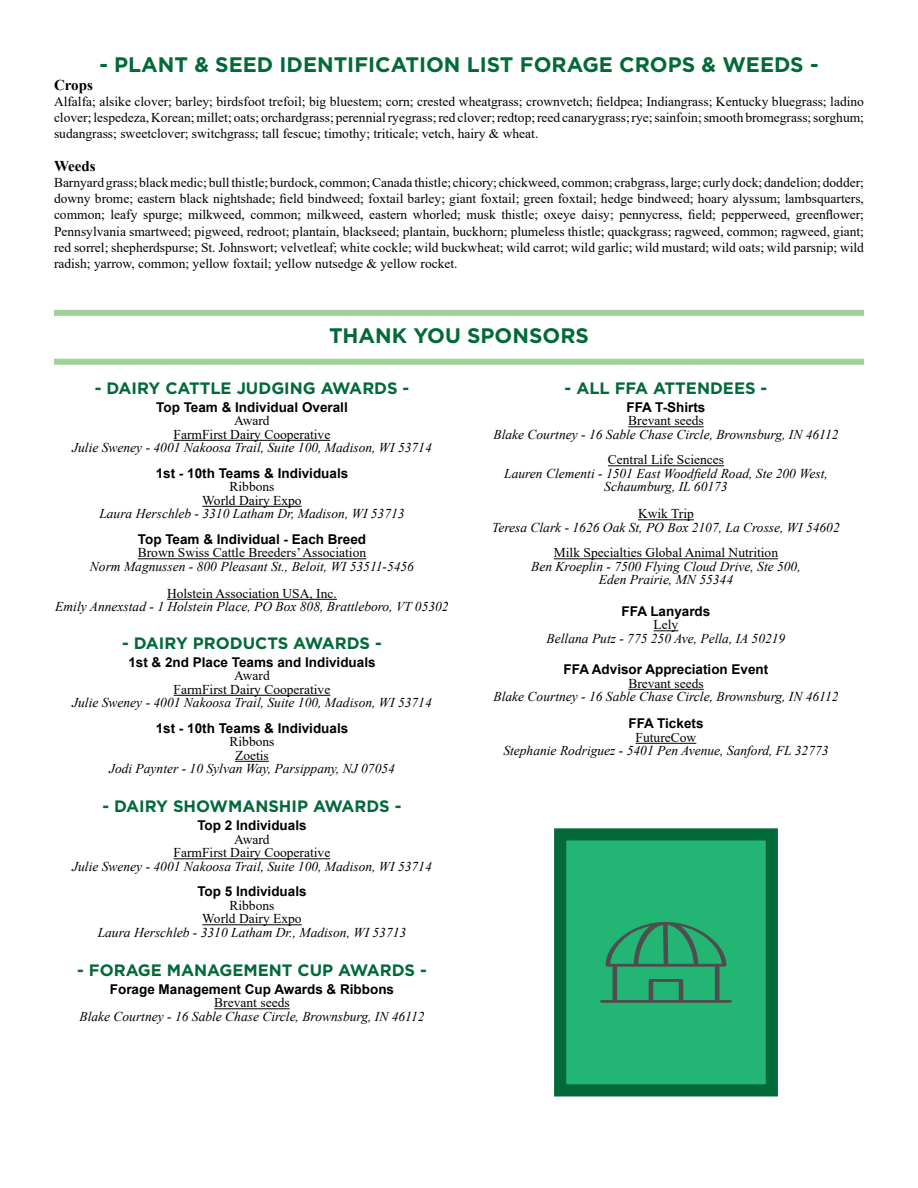
<style>
.page{position:relative;width:918px;height:1188px;background:#fff}
.page>*{position:absolute;margin:0;border:0;box-sizing:border-box;transform-origin:0 0}
.t1{font:700 21px "Gotham";color:#026938}
.t2{font:700 16.5px "Gotham";color:#026938}
.t3{font:700 15px "Times New Roman";color:#000}
.t4{font:13.5px/16.2px "Times New Roman";color:#000;text-align:center}
.t5{font:italic 13.5px/13.5px "Times New Roman";color:#000;text-align:center}
.t6{font:700 13.5px "Arial";color:#000}
</style>
<div class="page">
<div style="left:54px;top:310px;width:810px;height:6px;background:#9ed298"></div>
<div style="left:54px;top:359px;width:810px;height:6px;background:#9ed298"></div>
<hr style="left:174px;top:440px;width:156px;height:1px;background:#000">
<hr style="left:202px;top:506px;width:100px;height:1px;background:#000">
<hr style="left:138px;top:558px;width:228px;height:1px;background:#000">
<hr style="left:167px;top:599px;width:170px;height:1px;background:#000">
<hr style="left:174px;top:695px;width:156px;height:1px;background:#000">
<hr style="left:235px;top:761px;width:34px;height:1px;background:#000">
<hr style="left:174px;top:858px;width:156px;height:1px;background:#000">
<hr style="left:202px;top:924px;width:100px;height:1px;background:#000">
<hr style="left:214px;top:1008px;width:76px;height:1px;background:#000">
<hr style="left:628px;top:426px;width:76px;height:1px;background:#000">
<hr style="left:608px;top:465px;width:116px;height:1px;background:#000">
<hr style="left:638px;top:519px;width:56px;height:1px;background:#000">
<hr style="left:554px;top:558px;width:224px;height:1px;background:#000">
<svg style="left:654px;top:630px;width:24px;height:1px"></svg>
<hr style="left:628px;top:689px;width:76px;height:1px;background:#000">
<hr style="left:636px;top:743px;width:60px;height:1px;background:#000">
<div style="left:554px;top:828px;width:224px;height:268px;background:#23b573;border:12px solid #026938"></div>
<svg style="left:600px;top:922px;width:132px;height:81px"></svg>
<h1 class="t1" style="left:99px;top:50px;width:721px">- PLANT &amp; SEED IDENTIFICATION LIST FORAGE CROPS &amp; WEEDS -</h1>
<p class="t3" style="left:54px;top:74px;width:40px">Crops</p>
<p class="t4" style="left:54px;top:93px;width:812px;text-align:justify">Alfalfa; alsike clover; barley; birdsfoot trefoil; big bluestem; corn; crested wheatgrass; crownvetch; fieldpea; Indiangrass; Kentucky bluegrass; ladino clover; lespedeza, Korean; millet; oats; orchardgrass; perennial ryegrass; red clover; redtop; reed canarygrass; rye; sainfoin; smooth bromegrass; sorghum; sudangrass; sweetclover; switchgrass; tall fescue; timothy; triticale; vetch, hairy &amp; wheat.</p>
<p class="t3" style="left:54px;top:155px;width:43px">Weeds</p>
<p class="t4" style="left:54px;top:174px;width:812px;text-align:justify">Barnyard grass; black medic; bull thistle; burdock, common; Canada thistle; chicory; chickweed, common; crabgrass, large; curly dock; dandelion; dodder; downy brome; eastern black nightshade; field bindweed; foxtail barley; giant foxtail; green foxtail; hedge bindweed; hoary alyssum; lambsquarters, common; leafy spurge; milkweed, common; milkweed, eastern whorled; musk thistle; oxeye daisy; pennycress, field; pepperweed, greenflower; Pennsylvania smartweed; pigweed, redroot; plantain, blackseed; plantain, buckhorn; plumeless thistle; quackgrass; ragweed, common; ragweed, giant; red sorrel; shepherdspurse; St. Johnswort; velvetleaf; white cockle; wild buckwheat; wild carrot; wild garlic; wild mustard; wild oats; wild parsnip; wild radish; yarrow, common; yellow foxtail; yellow nutsedge &amp; yellow rocket.</p>
<h1 class="t1" style="left:329px;top:321px;width:261px">THANK YOU SPONSORS</h1>
<p class="t2" style="left:95px;top:377px;width:316px">- DAIRY CATTLE JUDGING AWARDS -</p>
<p class="t6" style="left:156px;top:398px;width:193px">Top Team &amp; Individual Overall</p>
<p class="t4" style="left:174px;top:414px;width:158px;line-height:13.5px">Award<br>FarmFirst Dairy Cooperative</p>
<p class="t5" style="left:72px;top:441px;width:361px">Julie Sweney - 4001 Nakoosa Trail, Suite 100, Madison, WI 53714</p>
<p class="t6" style="left:156px;top:464px;width:194px">1st - 10th Teams &amp; Individuals</p>
<p class="t4" style="left:202px;top:480px;width:101px;line-height:13.5px">Ribbons<br>World Dairy Expo</p>
<p class="t5" style="left:99px;top:507px;width:307px">Laura Herschleb - 3310 Latham Dr, Madison, WI 53713</p>
<p class="t6" style="left:138px;top:530px;width:230px">Top Team &amp; Individual - Each Breed</p>
<p class="t4" style="left:138px;top:544px;width:230px">Brown Swiss Cattle Breeders’ Association</p>
<p class="t5" style="left:90px;top:559px;width:326px">Norm Magnussen - 800 Pleasant St., Beloit, WI 53511-5456</p>
<p class="t4" style="left:167px;top:585px;width:171px">Holstein Association USA, Inc.</p>
<p class="t5" style="left:55px;top:600px;width:395px">Emily Annexstad - 1 Holstein Place, PO Box 808, Brattleboro, VT 05302</p>
<p class="t2" style="left:122px;top:632px;width:261px">- DAIRY PRODUCTS AWARDS -</p>
<p class="t6" style="left:128px;top:653px;width:249px">1st &amp; 2nd Place Teams and Individuals</p>
<p class="t4" style="left:174px;top:669px;width:158px;line-height:13.5px">Award<br>FarmFirst Dairy Cooperative</p>
<p class="t5" style="left:72px;top:696px;width:361px">Julie Sweney - 4001 Nakoosa Trail, Suite 100, Madison, WI 53714</p>
<p class="t6" style="left:156px;top:719px;width:194px">1st - 10th Teams &amp; Individuals</p>
<p class="t4" style="left:230px;top:735px;width:47px;line-height:13.5px">Ribbons<br>Zoetis</p>
<p class="t5" style="left:109px;top:762px;width:287px">Jodi Paynter - 10 Sylvan Way, Parsippany, NJ 07054</p>
<p class="t2" style="left:102px;top:796px;width:301px">- DAIRY SHOWMANSHIP AWARDS -</p>
<p class="t6" style="left:197px;top:816px;width:111px">Top 2 Individuals</p>
<p class="t4" style="left:174px;top:832px;width:158px;line-height:13.5px">Award<br>FarmFirst Dairy Cooperative</p>
<p class="t5" style="left:72px;top:859px;width:361px">Julie Sweney - 4001 Nakoosa Trail, Suite 100, Madison, WI 53714</p>
<p class="t6" style="left:197px;top:882px;width:111px">Top 5 Individuals</p>
<p class="t4" style="left:202px;top:898px;width:101px;line-height:13.5px">Ribbons<br>World Dairy Expo</p>
<p class="t5" style="left:98px;top:925px;width:310px">Laura Herschleb - 3310 Latham Dr., Madison, WI 53713</p>
<p class="t2" style="left:77px;top:959px;width:351px">- FORAGE MANAGEMENT CUP AWARDS -</p>
<p class="t6" style="left:110px;top:980px;width:286px">Forage Management Cup Awards &amp; Ribbons</p>
<p class="t4" style="left:214px;top:994px;width:77px">Brevant seeds</p>
<p class="t5" style="left:79px;top:1009px;width:347px">Blake Courtney - 16 Sable Chase Circle, Brownsburg, IN 46112</p>
<p class="t2" style="left:565px;top:377px;width:204px">- ALL FFA ATTENDEES -</p>
<p class="t6" style="left:626px;top:398px;width:81px">FFA T-Shirts</p>
<p class="t4" style="left:628px;top:412px;width:77px">Brevant seeds</p>
<p class="t5" style="left:493px;top:427px;width:347px">Blake Courtney - 16 Sable Chase Circle, Brownsburg, IN 46112</p>
<p class="t4" style="left:608px;top:451px;width:118px">Central Life Sciences</p>
<p class="t5" style="left:504px;top:466px;width:325px">Lauren Clementi - 1501 East Woodfield Road, Ste 200 West,<br>Schaumburg, IL 60173</p>
<p class="t4" style="left:638px;top:505px;width:57px">Kwik Trip</p>
<p class="t5" style="left:492px;top:520px;width:349px">Teresa Clark - 1626 Oak St, PO Box 2107, La Crosse, WI 54602</p>
<p class="t4" style="left:554px;top:544px;width:226px">Milk Specialties Global Animal Nutrition</p>
<p class="t5" style="left:531px;top:559px;width:271px">Ben Kroeplin - 7500 Flying Cloud Drive, Ste 500,<br>Eden Prairie, MN 55344</p>
<p class="t6" style="left:622px;top:602px;width:90px">FFA Lanyards</p>
<p class="t4" style="left:654px;top:616px;width:26px">Lely</p>
<p class="t5" style="left:547px;top:631px;width:240px">Bellana Putz - 775 250 Ave, Pella, IA 50219</p>
<p class="t6" style="left:564px;top:660px;width:206px">FFA Advisor Appreciation Event</p>
<p class="t4" style="left:628px;top:675px;width:77px">Brevant seeds</p>
<p class="t5" style="left:493px;top:690px;width:347px">Blake Courtney - 16 Sable Chase Circle, Brownsburg, IN 46112</p>
<p class="t6" style="left:628px;top:714px;width:77px">FFA Tickets</p>
<p class="t4" style="left:636px;top:729px;width:62px">FutureCow</p>
<p class="t5" style="left:503px;top:744px;width:327px">Stephanie Rodriguez - 5401 Pen Avenue, Sanford, FL 32773</p>
</div>
